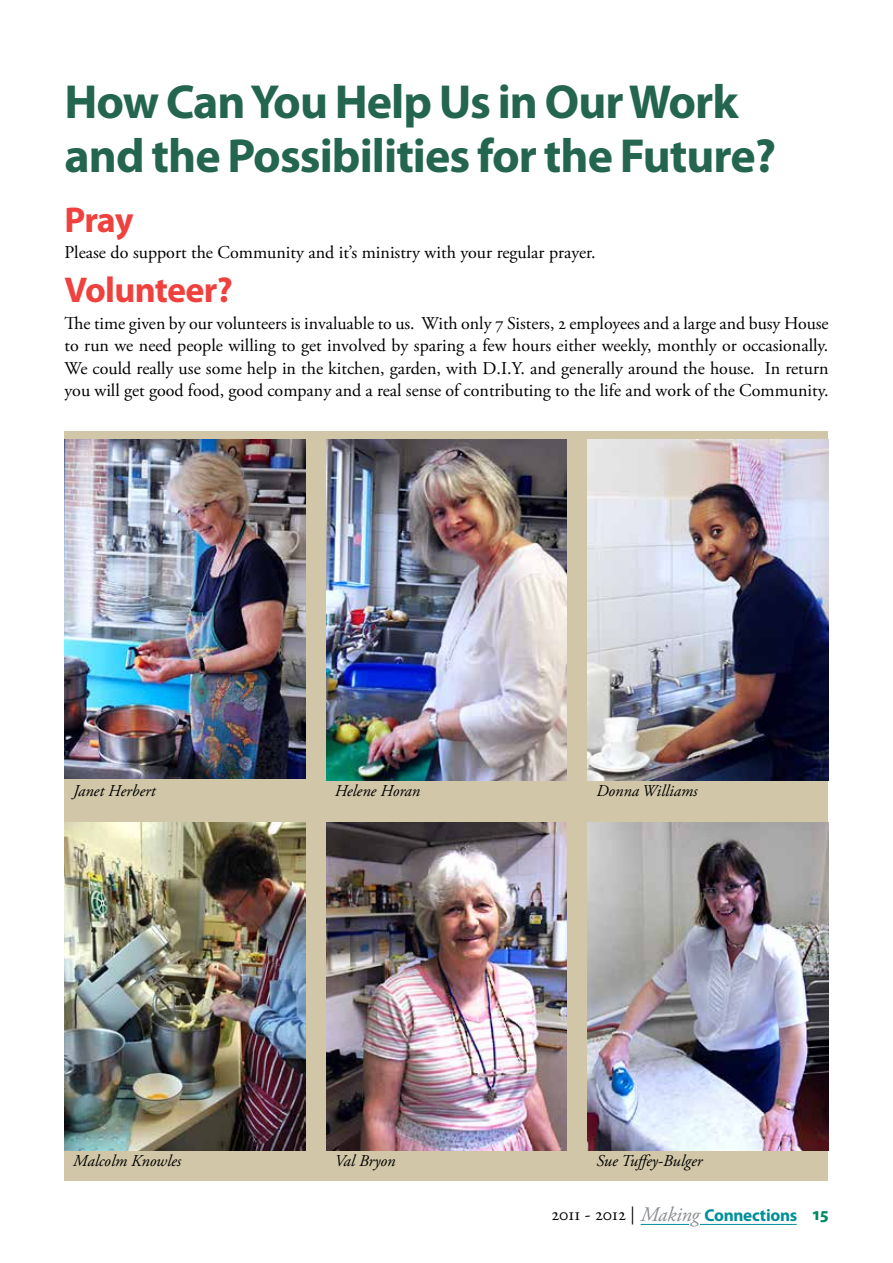
<style>
.page{position:relative;width:893px;height:1263px;background:#fff}
.page>*{position:absolute;margin:0;border:0;box-sizing:border-box;transform-origin:0 0}
.t1{font:700 48px/54px "Myriad Pro";letter-spacing:-.02em;color:#23654e}
.t2{font:700 36px "Myriad Pro";letter-spacing:-.025em;color:#ef413d}
.t3{font:18px/22.5px "Adobe Garamond Pro";color:#000;text-align:justify}
.t4{font:700 17.25px "Myriad Pro";letter-spacing:-.015em;color:#00909a}
.t5{font:italic 16.5px "Adobe Garamond Pro";color:#000}
.s1{font-family:"Adobe Garamond Pro";font-weight:400;font-size:18px;color:#000}
.s2{font-family:"Adobe Garamond Pro";font-weight:400;font-style:italic;font-size:20.7px;color:#898e91}
.s3{font-size:18px;color:#00895f}
</style>
<div class="page">
<div style="left:65px;top:431px;width:763px;height:749px;background:#d1c6a7"></div>
<hr style="left:641px;top:1224px;width:48px;height:1px;background:#00909a">
<hr style="left:700px;top:1224px;width:97px;height:1px;background:#00909a">
<img style="left:588px;top:440px;width:240px;height:340px">
<img style="left:326px;top:440px;width:241px;height:340px">
<img style="left:588px;top:823px;width:240px;height:327px">
<img style="left:65px;top:440px;width:240px;height:338px">
<img style="left:65px;top:823px;width:240px;height:327px">
<img style="left:326px;top:823px;width:241px;height:327px">
<h1 class="t1" style="left:65px;top:74px;width:713px">How Can You Help Us in Our Work and the Possibilities for the Future?</h1>
<h2 class="t2" style="left:65px;top:196px;width:71px">Pray</h2>
<p class="t3" style="left:65px;top:242px;width:533px">Please do support the Community and it’s ministry with your regular prayer.</p>
<h2 class="t2" style="left:65px;top:267px;width:170px">Volunteer?</h2>
<p class="t3" style="left:65px;top:313px;width:766px">The time given by our volunteers is invaluable to us. With only 7 Sisters, 2 employees and a large and busy House to run we need people willing to get involved by sparing a few hours either weekly, monthly or occasionally.<br>We could really use some help in the kitchen, garden, with D.I.Y. and generally around the house. In return you will get good food, good company and a real sense of contributing to the life and work of the Community.</p>
<p class="t5" style="left:73px;top:781px;width:84px">Janet Herbert</p>
<p class="t5" style="left:335px;top:781px;width:87px">Helene Horan</p>
<p class="t5" style="left:596px;top:781px;width:103px">Donna Williams</p>
<p class="t5" style="left:73px;top:1151px;width:110px">Malcolm Knowles</p>
<p class="t5" style="left:335px;top:1151px;width:62px">Val Bryon</p>
<p class="t5" style="left:596px;top:1151px;width:108px">Sue Tuffey-Bulger</p>
<p class="t4" style="left:551px;top:1204px;width:279px"><span class="s1">2011 - 2012 |</span> <span class="s2">Making</span> Connections <span class="s3">15</span></p>
</div>
